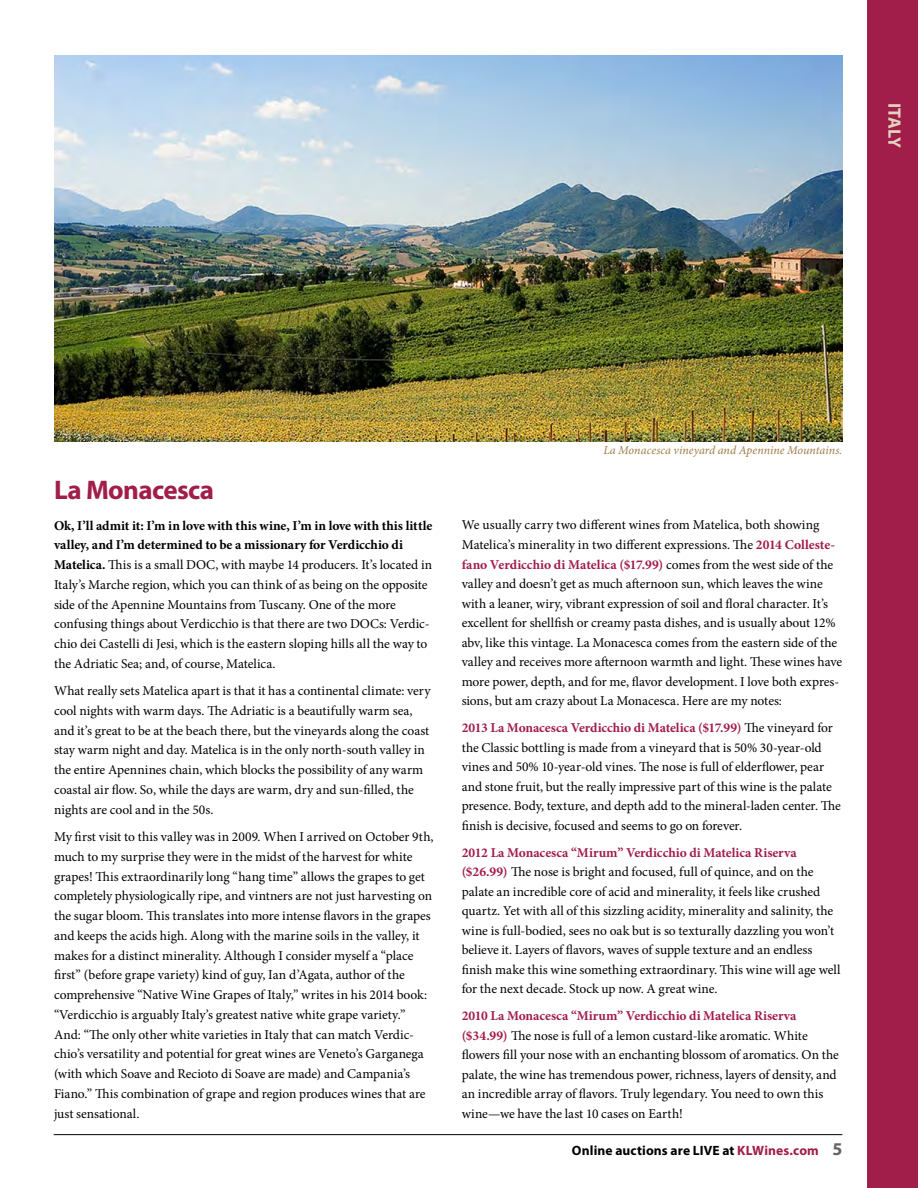
<style>
.page{position:relative;width:918px;height:1188px;background:#fff}
.page>*{position:absolute;margin:0;border:0;box-sizing:border-box;transform-origin:0 0}
.t1{font:700 27px "Myriad Pro";letter-spacing:-.025em;color:#a11d4a}
.t2{font:700 18px "Myriad Pro";letter-spacing:-.015em;color:#e4d2bf}
.t3{font:13.5px/19.8px "Minion Pro";color:#000}
.t4{font:700 13.5px "Myriad Pro";letter-spacing:.01em;color:#000}
.t5{font:italic 12px "Minion Pro";color:#a07b46}
.s1{font-weight:700}
.s2{font-weight:700;color:#a11d4a}
.s3{color:#a11d4a}
.s4{font-size:18px;color:#636466}
</style>
<div class="page">
<hr style="left:54px;top:1134px;width:788px;height:1px;background:#000">
<div style="left:867px;top:0;width:51px;height:1188px;background:#a11d4a"></div>
<img style="left:54px;top:55px;width:788px;height:387px">
<h2 class="t2" style="left:906px;top:103px;width:47px;rotate:90deg">ITALY</h2>
<h1 class="t1" style="left:54px;top:473px;width:161px">La Monacesca</h1>
<p class="t3" style="left:54px;top:515px;width:380px"><span class="s1">Ok, I’ll admit it: I’m in love with this wine, I’m in love with this little valley, and I’m determined to be a missionary for Verdicchio di Matelica.</span> This is a small DOC, with maybe 14 producers. It’s located in Italy’s Marche region, which you can think of as being on the opposite side of the Apennine Mountains from Tuscany. One of the more confusing things about Verdicchio is that there are two DOCs: Verdic&shy;chio dei Castelli di Jesi, which is the eastern sloping hills all the way to the Adriatic Sea; and, of course, Matelica.</p>
<p class="t3" style="left:54px;top:681px;width:378px">What really sets Matelica apart is that it has a continental climate: very cool nights with warm days. The Adriatic is a beautifully warm sea, and it’s great to be at the beach there, but the vineyards along the coast stay warm night and day. Matelica is in the only north-south valley in the entire Apennines chain, which blocks the possibility of any warm coastal air flow. So, while the days are warm, dry and sun-filled, the nights are cool and in the 50s.</p>
<p class="t3" style="left:54px;top:827px;width:381px">My first visit to this valley was in 2009. When I arrived on October 9th, much to my surprise they were in the midst of the harvest for white grapes! This extraordinarily long “hang time” allows the grapes to get completely physiologically ripe, and vintners are not just harvesting on the sugar bloom. This translates into more intense flavors in the grapes and keeps the acids high. Along with the marine soils in the valley, it makes for a distinct minerality. Although I consider myself a “place first” (before grape variety) kind of guy, Ian d’Agata, author of the comprehensive “Native Wine Grapes of Italy,” writes in his 2014 book: “Verdicchio is arguably Italy’s greatest native white grape variety.” And: “The only other white varieties in Italy that can match Verdic&shy;chio’s versatility and potential for great wines are Veneto’s Garganega (with which Soave and Recioto di Soave are made) and Campania’s Fiano.” This combination of grape and region produces wines that are just sensational.</p>
<p class="t5" style="left:603px;top:442px;width:241px">La Monacesca vineyard and Apennine Mountains.</p>
<p class="t3" style="left:462px;top:516px;width:382px">We usually carry two different wines from Matelica, both showing Matelica’s minerality in two different expressions. The <span class="s2">2014 Colleste&shy;fano Verdicchio di Matelica ($17.99)</span> comes from the west side of the valley and doesn’t get as much afternoon sun, which leaves the wine with a leaner, wiry, vibrant expression of soil and floral character. It’s excellent for shellfish or creamy pasta dishes, and is usually about 12% abv, like this vintage. La Monacesca comes from the eastern side of the valley and receives more afternoon warmth and light. These wines have more power, depth, and for me, flavor development. I love both expres&shy;sions, but am crazy about La Monacesca. Here are my notes:</p>
<p class="t3" style="left:462px;top:718px;width:381px"><span class="s2">2013 La Monacesca Verdicchio di Matelica ($17.99)</span> The vineyard for the Classic bottling is made from a vineyard that is 50% 30-year-old vines and 50% 10-year-old vines. The nose is full of elderflower, pear and stone fruit, but the really impressive part of this wine is the palate presence. Body, texture, and depth add to the mineral-laden center. The finish is decisive, focused and seems to go on forever.</p>
<p class="t3" style="left:462px;top:843px;width:380px"><span class="s2">2012 La Monacesca “Mirum” Verdicchio di Matelica Riserva ($26.99)</span> The nose is bright and focused, full of quince, and on the palate an incredible core of acid and minerality, it feels like crushed quartz. Yet with all of this sizzling acidity, minerality and salinity, the wine is full-bodied, sees no oak but is so texturally dazzling you won’t believe it. Layers of flavors, waves of supple texture and an endless finish make this wine something extraordinary. This wine will age well for the next decade. Stock up now. A great wine.</p>
<p class="t3" style="left:462px;top:1006px;width:379px"><span class="s2">2010 La Monacesca “Mirum” Verdicchio di Matelica Riserva ($34.99)</span> The nose is full of a lemon custard-like aromatic. White flowers fill your nose with an enchanting blossom of aromatics. On the palate, the wine has tremendous power, richness, layers of density, and an incredible array of flavors. Truly legendary. You need to own this wine—we have the last 10 cases on Earth!</p>
<p class="t4" style="left:572px;top:1142px;width:272px">Online auctions are LIVE at <span class="s3">KLWines.com</span> <span class="s4">5</span></p>
</div>
